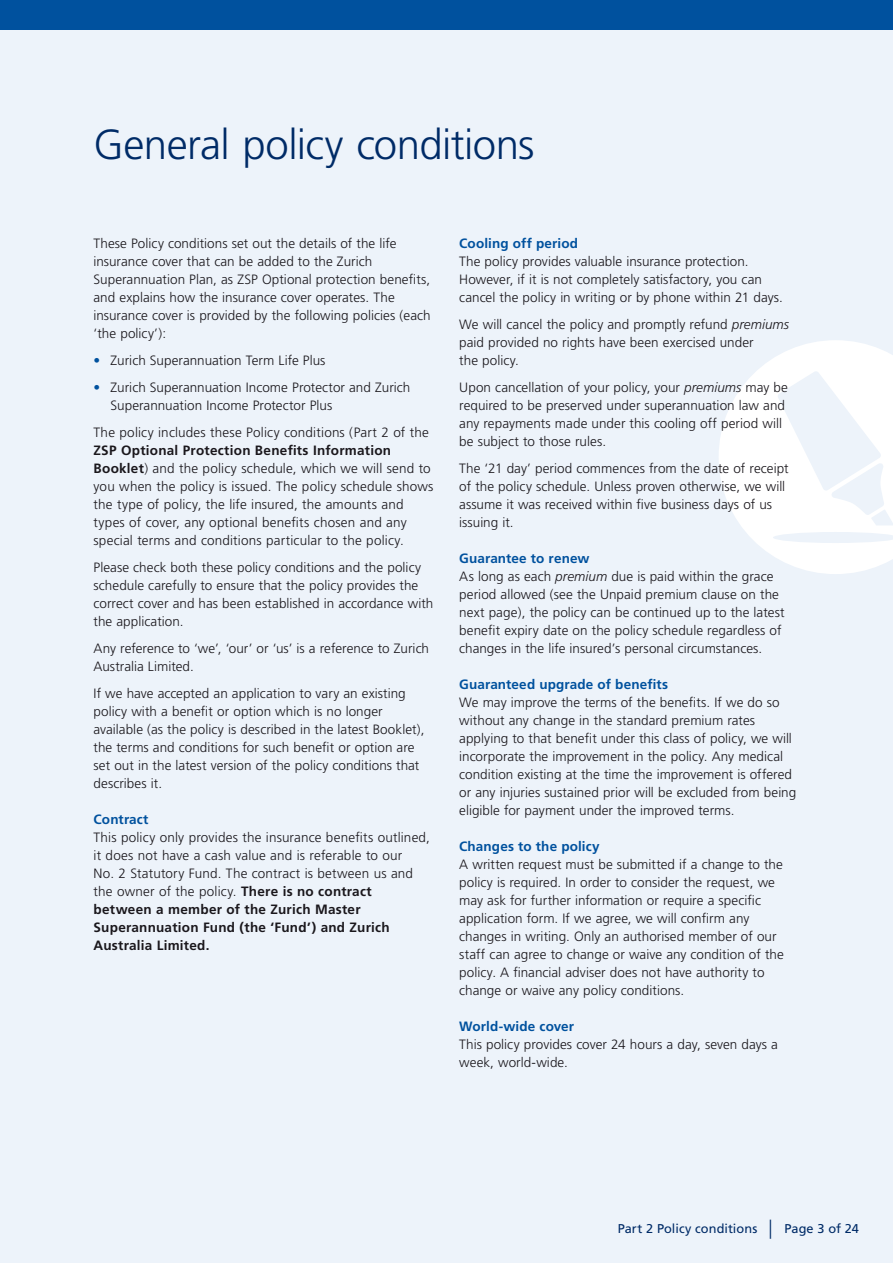
<style>
.page{position:relative;width:893px;height:1263px;background:#edf3fa}
.page>*{position:absolute;margin:0;border:0;box-sizing:border-box;transform-origin:0 0}
.Head_1_-_ZB2{font:300 42px "Frutiger";letter-spacing:-.015em;color:#002b67}
.BODY{font:300 13.5px/18px "Frutiger";letter-spacing:.005em;color:#1a171c}
.Bullet_-_ZB1{font:300 13.5px/18px "Frutiger";color:#1a171c}
.Head_3{font:700 13.5px "Frutiger";letter-spacing:.01em;color:#00519e}
.t1{font:12.75px "Frutiger";letter-spacing:.005em;color:#002b67}
.s1{color:#00519e}
.s2{font-weight:700}
.s3{font-style:italic}
.s4{font-size:19.2px}
</style>
<div class="page">
<svg style="left:719px;top:340px;width:174px;height:234px"></svg>
<div style="left:0;top:0;width:893px;height:30px;background:#00519e"></div>
<p class="Head_1_-_ZB2" style="left:94px;top:121px;width:442px">General policy conditions</p>
<p class="BODY" style="left:94px;top:234px;width:339px">These Policy conditions set out the details of the life insurance cover that can be added to the Zurich Superannuation Plan, as ZSP Optional protection benefits, and explains how the insurance cover operates. The insurance cover is provided by the following policies (each ‘the policy’):</p>
<p class="Bullet_-_ZB1" style="left:94px;top:351px;width:233px"><span class="s1">•</span> Zurich Superannuation Term Life Plus</p>
<p class="Bullet_-_ZB1" style="left:111px;top:378px;width:301px;text-indent:-17px"><span class="s1">•</span> Zurich Superannuation Income Protector and Zurich<br>Superannuation Income Protector Plus</p>
<p class="BODY" style="left:94px;top:423px;width:341px">The policy includes these Policy conditions (Part 2 of the <span class="s2">ZSP Optional Protection Benefits Information Booklet</span>) and the policy schedule, which we will send to you when the policy is issued. The policy schedule shows the type of policy, the life insured, the amounts and types of cover, any optional benefits chosen and any special terms and conditions particular to the policy.</p>
<p class="BODY" style="left:94px;top:558px;width:341px">Please check both these policy conditions and the policy schedule carefully to ensure that the policy provides the correct cover and has been established in accordance with the application.</p>
<p class="BODY" style="left:94px;top:639px;width:337px">Any reference to ‘we’, ‘our’ or ‘us’ is a reference to Zurich<br>Australia Limited.</p>
<p class="BODY" style="left:94px;top:684px;width:333px">If we have accepted an application to vary an existing policy with a benefit or option which is no longer available (as the policy is described in the latest Booklet), the terms and conditions for such benefit or option are set out in the latest version of the policy conditions that describes it.</p>
<p class="Head_3" style="left:94px;top:811px;width:56px">Contract</p>
<p class="BODY" style="left:94px;top:828px;width:338px">This policy only provides the insurance benefits outlined, it does not have a cash value and is referable to our<br>No. 2 Statutory Fund. The contract is between us and the owner of the policy. <span class="s2">There is no contract between a member of the Zurich Master Superannuation Fund (the ‘Fund’) and Zurich Australia Limited.</span></p>
<p class="Head_3" style="left:459px;top:235px;width:120px">Cooling off period</p>
<p class="BODY" style="left:459px;top:252px;width:325px">The policy provides valuable insurance protection.<br>However, if it is not completely satisfactory, you can cancel the policy in writing or by phone within 21 days.</p>
<p class="BODY" style="left:459px;top:315px;width:331px">We will cancel the policy and promptly refund <span class="s3">premiums </span>paid provided no rights have been exercised under<br>the policy.</p>
<p class="BODY" style="left:459px;top:378px;width:330px">Upon cancellation of your policy, your <span class="s3">premiums</span> may be required to be preserved under superannuation law and any repayments made under this cooling off period will be subject to those rules.</p>
<p class="BODY" style="left:459px;top:459px;width:331px">The ‘21 day’ period commences from the date of receipt of the policy schedule. Unless proven otherwise, we will assume it was received within five business days of us issuing it.</p>
<p class="Head_3" style="left:459px;top:550px;width:132px">Guarantee to renew</p>
<p class="BODY" style="left:459px;top:567px;width:327px">As long as each <span class="s3">premium</span> due is paid within the grace period allowed (see the Unpaid premium clause on the next page), the policy can be continued up to the latest benefit expiry date on the policy schedule regardless of changes in the life insured’s personal circumstances.</p>
<p class="Head_3" style="left:459px;top:676px;width:210px">Guaranteed upgrade of benefits</p>
<p class="BODY" style="left:459px;top:693px;width:339px">We may improve the terms of the benefits. If we do so without any change in the standard premium rates applying to that benefit under this class of policy, we will incorporate the improvement in the policy. Any medical condition existing at the time the improvement is offered or any injuries sustained prior will be excluded from being eligible for payment under the improved terms.</p>
<p class="Head_3" style="left:459px;top:838px;width:142px">Changes to the policy</p>
<p class="BODY" style="left:459px;top:855px;width:326px">A written request must be submitted if a change to the policy is required. In order to consider the request, we may ask for further information or require a specific application form. If we agree, we will confirm any changes in writing. Only an authorised member of our staff can agree to change or waive any condition of the policy. A financial adviser does not have authority to change or waive any policy conditions.</p>
<p class="Head_3" style="left:459px;top:1018px;width:116px">World-wide cover</p>
<p class="BODY" style="left:459px;top:1035px;width:320px">This policy provides cover 24 hours a day, seven days a week, world-wide.</p>
<p class="t1" style="left:618px;top:1221px;width:243px">Part 2 Policy conditions <span class="s4">|</span> Page 3 of 24</p>
</div>
